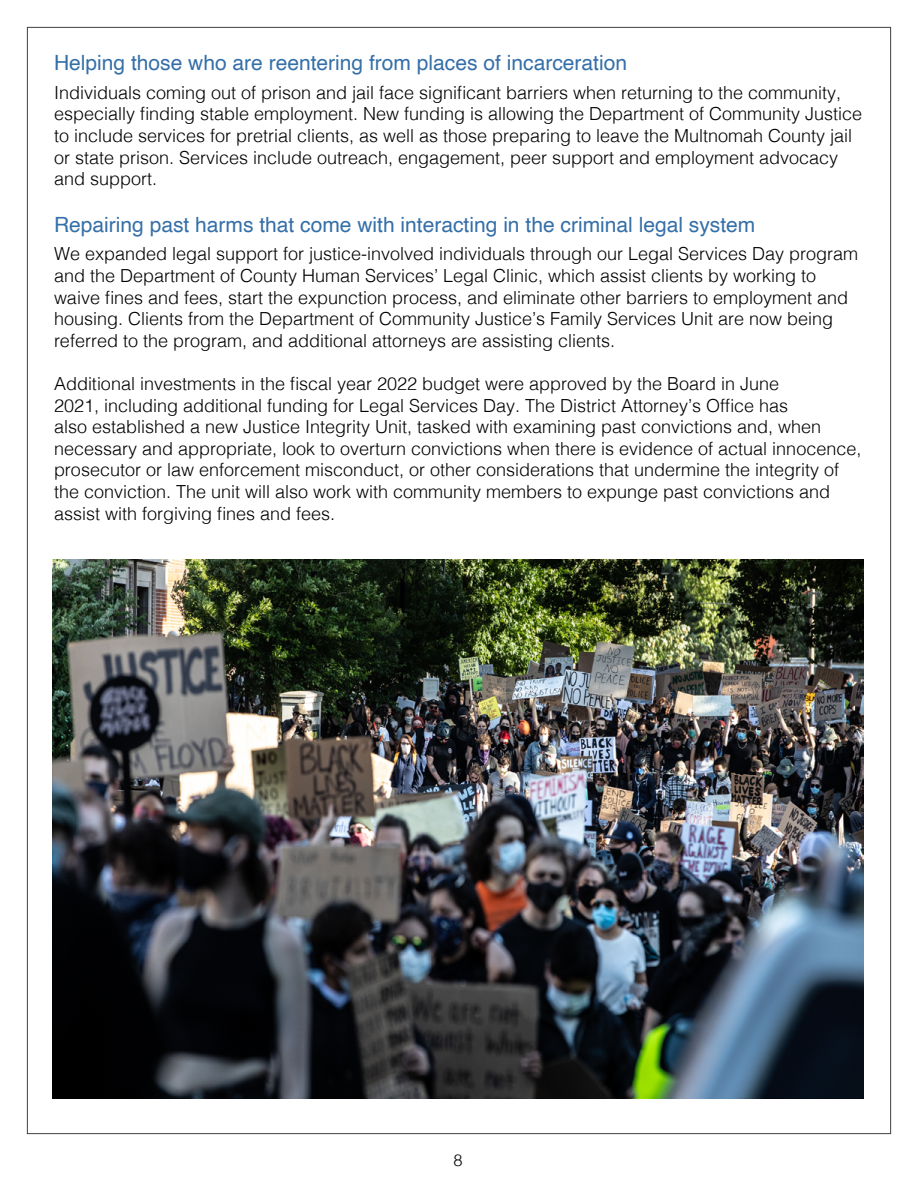
<style>
.page{position:relative;width:918px;height:1188px;background:#fff}
.page>*{position:absolute;margin:0;border:0;box-sizing:border-box;transform-origin:0 0}
.t1{font:21px "Helvetica";color:#356fa8}
.t2{font:300 18px/21.6px "Helvetica";color:#000}
.t3{font:300 16.5px "Helvetica";color:#000}
</style>
<div class="page">
<img style="left:53px;top:559px;width:811px;height:540px">
<p class="t1" style="left:54px;top:47px;width:575px">Helping those who are reentering from places of incarceration</p>
<p class="t2" style="left:54px;top:80px;width:810px">Individuals coming out of prison and jail face significant barriers when returning to the community, especially finding stable employment. New funding is allowing the Department of Community Justice to include services for pretrial clients, as well as those preparing to leave the Multnomah County jail or state prison. Services include outreach, engagement, peer support and employment advocacy and support.</p>
<p class="t1" style="left:54px;top:208px;width:703px">Repairing past harms that come with interacting in the criminal legal system</p>
<p class="t2" style="left:54px;top:242px;width:806px">We expanded legal support for justice-involved individuals through our Legal Services Day program and the Department of County Human Services’ Legal Clinic, which assist clients by working to waive fines and fees, start the expunction process, and eliminate other barriers to employment and housing. Clients from the Department of Community Justice’s Family Services Unit are now being referred to the program, and additional attorneys are assisting clients.</p>
<p class="t2" style="left:54px;top:372px;width:809px">Additional investments in the fiscal year 2022 budget were approved by the Board in June<br>2021, including additional funding for Legal Services Day. The District Attorney’s Office has<br>also established a new Justice Integrity Unit, tasked with examining past convictions and, when necessary and appropriate, look to overturn convictions when there is evidence of actual innocence, prosecutor or law enforcement misconduct, or other considerations that undermine the integrity of the conviction. The unit will also work with community members to expunge past convictions and assist with forgiving fines and fees.</p>
<p class="t3" style="left:453px;top:1146px;width:11px">8</p>
</div>
